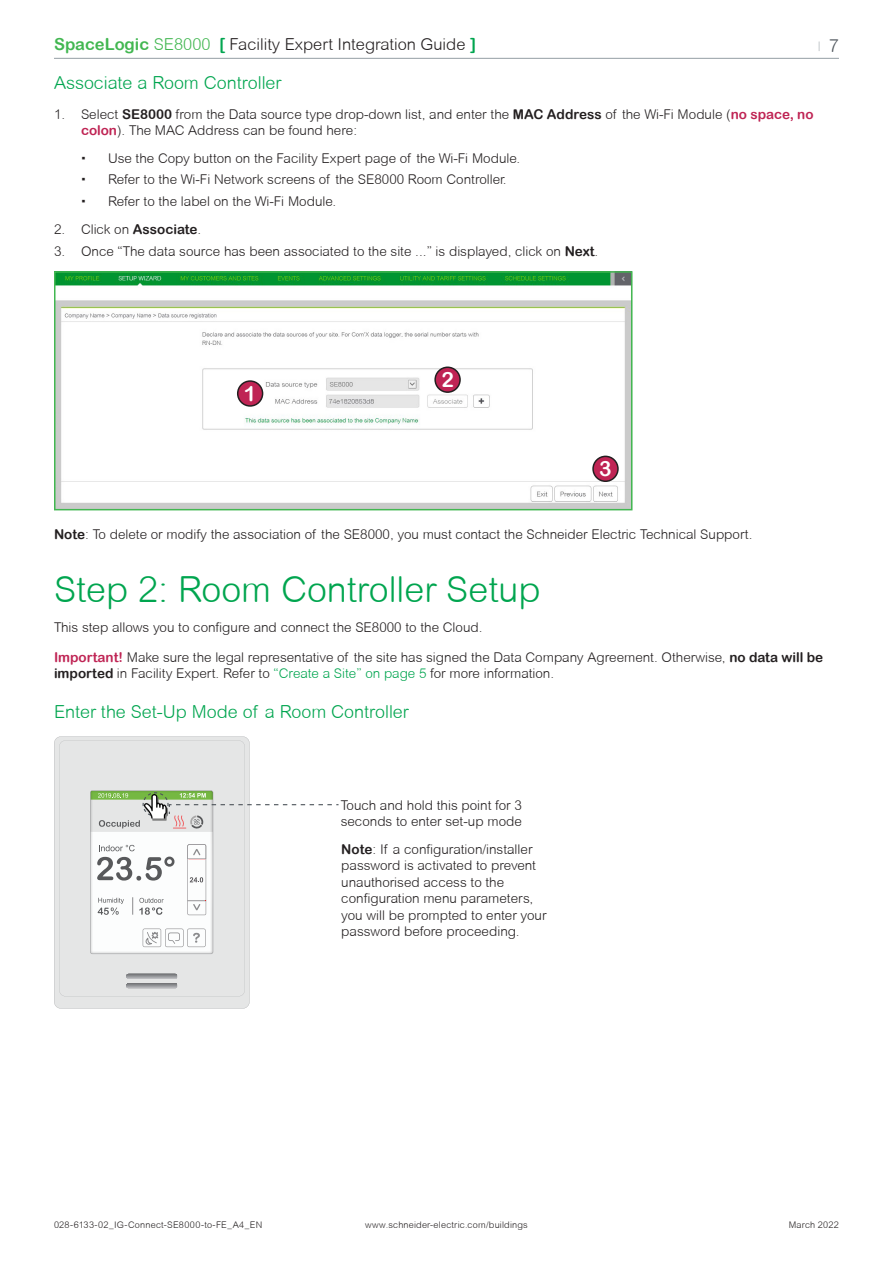
<style>
.page{position:relative;width:893px;height:1263px;background:#fff}
.page>*{position:absolute;margin:0;border:0;box-sizing:border-box;transform-origin:0 0}
.Heading_1{font:300 36px "Arial Rounded MT";color:#00a54f}
.Bubble_Number_White{font:21px "Arial Rounded MT Bold";color:#fff}
.Heading_2{font:300 18px "Arial Rounded MT";color:#00a54f}
.t1{font:300 16.5px "Arial Rounded MT";color:#231f20}
.t2{font:300 13.5px/16.5px "Arial Rounded MT";color:#231f20}
.t3{font:300 10.5px "Arial Rounded MT";color:#959ea4}
.t4{font:300 9.15px "Arial Rounded MT";letter-spacing:.02em;color:#231f20}
.s1{font-family:"Arial Rounded MT Bold";font-weight:400;color:#42b751}
.s2{color:#42b751}
.s3{font-family:"Arial Rounded MT Bold";font-weight:400;color:#00a54f}
.s4{font-size:18px;color:#4d545a}
.s5{font-family:"Arial Rounded MT Bold";font-weight:400}
.s6{font-family:"Arial Rounded MT Bold";font-weight:400;color:#bf2454}
.s7{color:#00a54f}
</style>
<div class="page">
<hr style="left:54px;top:58px;width:785px;height:1px;background:#959ea4">
<img style="left:57px;top:274px;width:572px;height:233px">
<div style="left:54px;top:271px;width:578px;height:239px;border:2px solid #42b751"></div>
<div style="left:435px;top:367px;width:25px;height:25px;background:#bf2454;border-radius:50%"></div>
<div style="left:434px;top:366px;width:27px;height:27px;border:2px solid #231f20;border-radius:50%"></div>
<div style="left:593px;top:456px;width:25px;height:25px;background:#bf2454;border-radius:50%"></div>
<div style="left:592px;top:456px;width:27px;height:26px;border:2px solid #231f20;border-radius:50%"></div>
<div style="left:238px;top:381px;width:25px;height:25px;background:#bf2454;border-radius:50%"></div>
<div style="left:237px;top:380px;width:26px;height:27px;border:2px solid #231f20;border-radius:50%"></div>
<svg style="left:54px;top:736px;width:196px;height:273px;background:#e2e3e3"></svg>
<div style="left:59px;top:740px;width:186px;height:256px;background:#e5e6e6"></div>
<svg style="left:90px;top:790px;width:249px;height:164px"></svg>
<img style="left:144px;top:794px;width:23px;height:27px">
<p class="t1" style="left:54px;top:34px;width:423px"><span class="s1">SpaceLogic</span> <span class="s2">SE8000</span> <span class="s3">[</span> Facility Expert Integration Guide <span class="s3">]</span></p>
<p class="t3" style="left:818px;top:40px;width:22px">| <span class="s4">7</span></p>
<p class="Heading_2" style="left:54px;top:72px;width:229px">Associate a Room Controller</p>
<p class="t2" style="left:81px;top:106px;width:734px;text-indent:-27px">1. Select <span class="s5">SE8000</span> from the Data source type drop-down list, and enter the <span class="s5">MAC Address</span> of the Wi-Fi Module (<span class="s6">no space, no colon</span>). The MAC Address can be found here:</p>
<p class="t2" style="left:108px;top:149px;width:414px">Use the Copy button on the Facility Expert page of the Wi-Fi Module.</p>
<p class="t2" style="left:108px;top:171px;width:400px">Refer to the Wi-Fi Network screens of the SE8000 Room Controller.</p>
<p class="t2" style="left:108px;top:193px;width:230px">Refer to the label on the Wi-Fi Module.</p>
<p class="t2" style="left:54px;top:221px;width:149px">2. Click on <span class="s5">Associate</span>.</p>
<p class="t2" style="left:54px;top:242px;width:546px">3. Once “The data source has been associated to the site ...” is displayed, click on <span class="s5">Next</span>.</p>
<p class="Bubble_Number_White" style="left:244px;top:381px;width:14px">1</p>
<p class="Bubble_Number_White" style="left:441px;top:367px;width:14px">2</p>
<p class="Bubble_Number_White" style="left:599px;top:457px;width:14px">3</p>
<p class="t2" style="left:54px;top:525px;width:700px"><span class="s5">Note</span>: To delete or modify the association of the SE8000, you must contact the Schneider Electric Technical Support.</p>
<p class="Heading_1" style="left:54px;top:568px;width:488px">Step 2: Room Controller Setup</p>
<p class="t2" style="left:54px;top:618px;width:430px">This step allows you to configure and connect the SE8000 to the Cloud.</p>
<p class="t2" style="left:54px;top:648px;width:771px"><span class="s6">Important!</span> Make sure the legal representative of the site has signed the Data Company Agreement. Otherwise, <span class="s5">no data will be imported</span> in Facility Expert. Refer to <span class="s7">“Create a Site” on page 5</span> for more information.</p>
<p class="Heading_2" style="left:54px;top:701px;width:356px">Enter the Set-Up Mode of a Room Controller</p>
<p class="t2" style="left:341px;top:796px;width:183px">Touch and hold this point for 3 seconds to enter set-up mode</p>
<p class="t2" style="left:341px;top:841px;width:207px"><span class="s5">Note</span>: If a configuration/installer password is activated to prevent unauthorised access to the configuration menu parameters, you will be prompted to enter your password before proceeding.</p>
<p class="t4" style="left:54px;top:1219px;width:210px">028-6133-02_IG-Connect-SE8000-to-FE_A4_EN</p>
<p class="t4" style="left:365px;top:1219px;width:164px">www.schneider-electric.com/buildings</p>
<p class="t4" style="left:789px;top:1219px;width:52px">March 2022</p>
</div>
